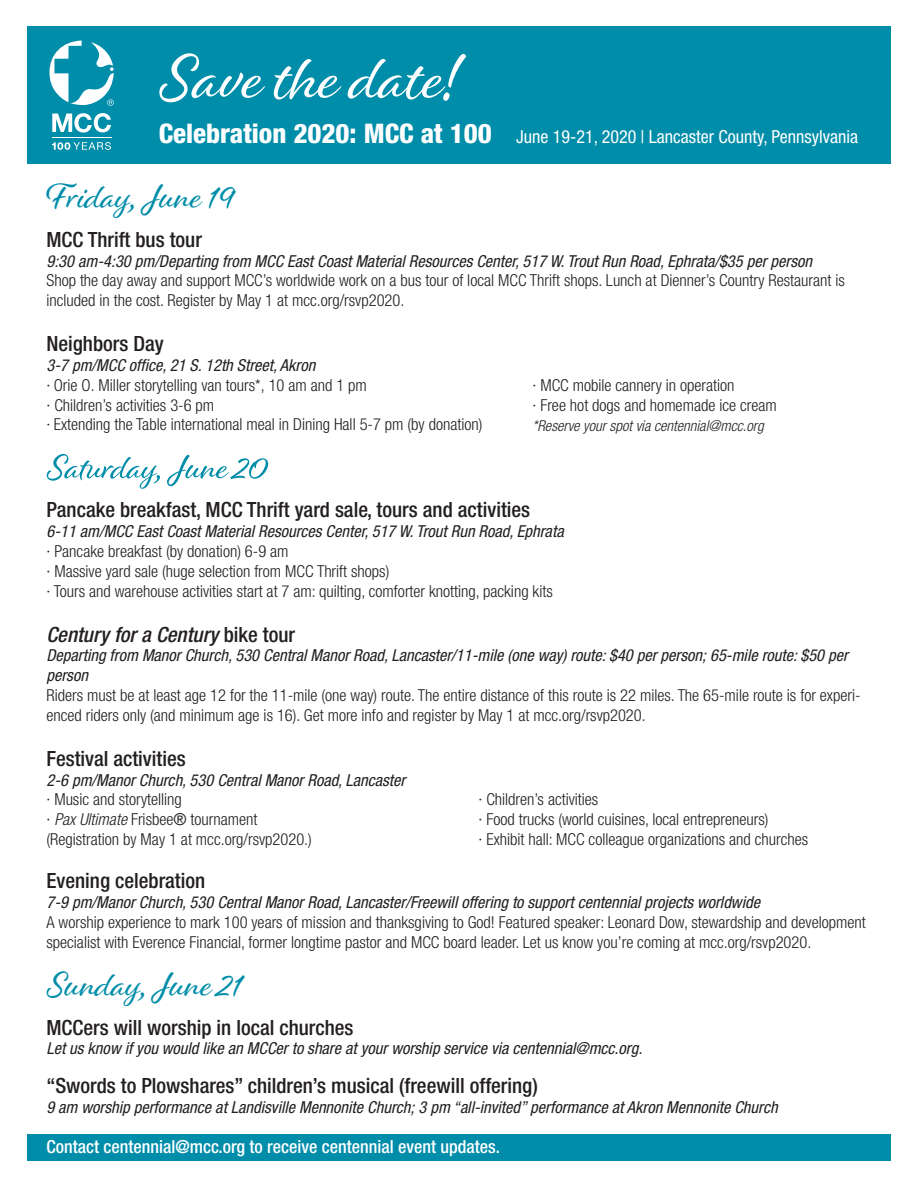
<style>
.page{position:relative;width:918px;height:1188px;background:#fff}
.page>*{position:absolute;margin:0;border:0;box-sizing:border-box;transform-origin:0 0}
.t1{font:66px "Alisha";color:#fff}
.t2{font:36px "Alisha";color:#008da9}
.t3{font:800 condensed 27px "Helvetica Neue";color:#fff}
.t4{font:500 condensed 21px "Helvetica Neue";color:#231f20}
.t5{font:italic 500 condensed 21px "Helvetica Neue";color:#231f20}
.t6{font:500 condensed 18px "Helvetica Neue";color:#fff}
.t7{font:condensed 18px "Helvetica Neue";color:#fff}
.t8{font:300 condensed 16.5px/19.8px "Helvetica Neue";color:#231f20}
.t9{font:italic condensed 16.5px/19.8px "Helvetica Neue";color:#231f20}
.t10{font:italic 300 condensed 15px "Helvetica Neue";color:#231f20}
.s1{font-style:normal}
.s2{font-style:italic}
.s3{font-weight:400}
</style>
<div class="page">
<svg style="left:47px;top:454px;width:221px;height:35px"></svg>
<div style="left:27px;top:27px;width:864px;height:137px;background:#008da9"></div>
<svg style="left:52px;top:142px;width:59px;height:8px"></svg>
<hr style="left:52px;top:137px;width:59px;height:1px;background:#fff">
<svg style="left:52px;top:113px;width:59px;height:20px"></svg>
<svg style="left:50px;top:40px;width:64px;height:66px"></svg>
<div style="left:27px;top:1135px;width:864px;height:26px;background:#008da9"></div>
<h1 class="t1" style="left:159px;top:37px;width:303px">Save the date!</h1>
<h3 class="t3" style="left:159px;top:117px;width:335px">Celebration 2020: MCC at 100</h3>
<p class="t7" style="left:516px;top:126px;width:343px">June 19-21, 2020 | Lancaster County, Pennsylvania</p>
<h2 class="t2" style="left:46px;top:175px;width:190px">Friday, June 19</h2>
<p class="t4" style="left:46px;top:227px;width:157px">MCC Thrift bus tour</p>
<p class="t9" style="left:46px;top:251px;width:767px">9:30 am-4:30 pm/Departing from MCC East Coast Material Resources Center, 517 W. Trout Run Road, Ephrata/$35 per person</p>
<p class="t8" style="left:46px;top:271px;width:800px">Shop the day away and support MCC’s worldwide work on a bus tour of local MCC Thrift shops. Lunch at Dienner’s Country Restaurant is included in the cost. Register by May 1 at mcc.org/rsvp2020.</p>
<p class="t4" style="left:46px;top:331px;width:119px">Neighbors Day</p>
<p class="t9" style="left:46px;top:355px;width:270px">3-7 pm/MCC office, 21 S. 12th Street, Akron</p>
<p class="t8" style="left:46px;top:375px;width:322px">· Orie O. Miller storytelling van tours*, 10 am and 1 pm</p>
<p class="t8" style="left:532px;top:375px;width:204px">· MCC mobile cannery in operation</p>
<p class="t8" style="left:46px;top:395px;width:169px">· Children’s activities 3-6 pm</p>
<p class="t8" style="left:532px;top:395px;width:246px">· Free hot dogs and homemade ice cream</p>
<p class="t8" style="left:46px;top:415px;width:438px">· Extending the Table international meal in Dining Hall 5-7 pm (by donation)</p>
<p class="t10" style="left:532px;top:417px;width:233px">*Reserve your spot via centennial@mcc.org</p>
<p class="t4" style="left:46px;top:497px;width:485px">Pancake breakfast, MCC Thrift yard sale, tours and activities</p>
<p class="t9" style="left:46px;top:521px;width:519px">6-11 am/MCC East Coast Material Resources Center, 517 W. Trout Run Road, Ephrata</p>
<p class="t8" style="left:46px;top:541px;width:508px">· Pancake breakfast (by donation) 6-9 am<br>· Massive yard sale (huge selection from MCC Thrift shops)<br>· Tours and warehouse activities start at 7 am: quilting, comforter knotting, packing kits</p>
<p class="t5" style="left:46px;top:622px;width:250px">Century for a Century <span class="s1">bike tour</span></p>
<p class="t9" style="left:46px;top:646px;width:803px">Departing from Manor Church, 530 Central Manor Road, Lancaster/11-mile (one way) route: $40 per person; 65-mile route: $50 per person</p>
<p class="t8" style="left:46px;top:685px;width:816px">Riders must be at least age 12 for the 11-mile (one way) route. The entire distance of this route is 22 miles. The 65-mile route is for experi&shy;enced riders only (and minimum age is 16). Get more info and register by May 1 at mcc.org/rsvp2020.</p>
<p class="t4" style="left:46px;top:746px;width:141px">Festival activities</p>
<p class="t9" style="left:46px;top:770px;width:361px">2-6 pm/Manor Church, 530 Central Manor Road, Lancaster</p>
<p class="t8" style="left:46px;top:790px;width:137px">· Music and storytelling</p>
<p class="t8" style="left:478px;top:790px;width:121px">· Children’s activities</p>
<p class="t8" style="left:46px;top:809px;width:213px">· <span class="s2">Pax Ultimate</span> Frisbee<span class="s3">®</span> tournament</p>
<p class="t8" style="left:478px;top:809px;width:292px">· Food trucks (world cuisines, local entrepreneurs)</p>
<p class="t8" style="left:46px;top:829px;width:267px">(Registration by May 1 at mcc.org/rsvp2020.)</p>
<p class="t8" style="left:478px;top:829px;width:331px">· Exhibit hall: MCC colleague organizations and churches</p>
<p class="t4" style="left:46px;top:868px;width:160px">Evening celebration</p>
<p class="t9" style="left:46px;top:892px;width:715px">7-9 pm/Manor Church, 530 Central Manor Road, Lancaster/Freewill offering to support centennial projects worldwide</p>
<p class="t8" style="left:46px;top:912px;width:821px">A worship experience to mark 100 years of mission and thanksgiving to God! Featured speaker: Leonard Dow, stewardship and development specialist with Everence Financial, former longtime pastor and MCC board leader. Let us know you’re coming at mcc.org/rsvp2020.</p>
<h2 class="t2" style="left:46px;top:962px;width:198px">Sunday, June 21</h2>
<p class="t4" style="left:46px;top:1015px;width:309px">MCCers will worship in local churches</p>
<p class="t9" style="left:46px;top:1039px;width:597px">Let us know if you would like an MCCer to share at your worship service via centennial@mcc.org.</p>
<p class="t4" style="left:46px;top:1073px;width:493px">“Swords to Plowshares” children’s musical (freewill offering)</p>
<p class="t9" style="left:46px;top:1097px;width:733px">9 am worship performance at Landisville Mennonite Church; 3 pm “all-invited” performance at Akron Mennonite Church</p>
<p class="t6" style="left:46px;top:1136px;width:455px">Contact centennial@mcc.org to receive centennial event updates.</p>
</div>
